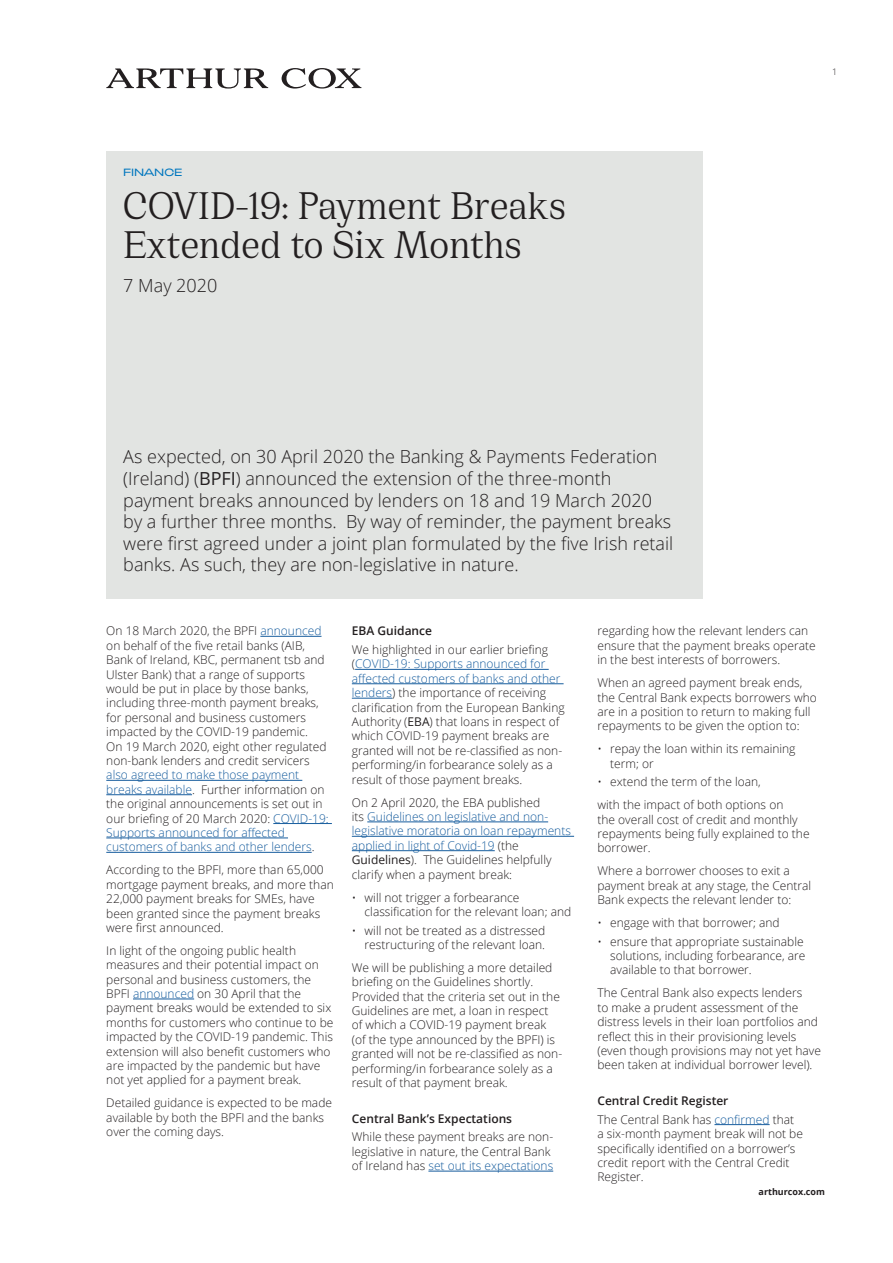
<style>
.page{position:relative;width:893px;height:1263px;background:#fff}
.page>*{position:absolute;margin:0;border:0;box-sizing:border-box;transform-origin:0 0}
.t1{font:42px/39px "Earlsfort";letter-spacing:-.005em;color:#231f20}
.Stand_first{font:300 18px/21.6px "Open Sans";color:#231f20}
.t2{font:300 12px/14.4px "Open Sans";color:#231f20}
.t3{font:300 12px/14.4px "Open Sans";color:#175d9e}
.Subtitle_style{font:600 12px "Open Sans";color:#231f20}
.Page_heading{font:300 10.5px "Adieu";letter-spacing:-.02em;color:#0076be}
.t4{font:700 9px "Open Sans";color:#231f20}
.t5{font:300 9px "Open Sans";color:#231f20}
.s1{font-weight:400}
.s2{color:#175d9e}
.s3{color:#231f20}
.s4{font-weight:400;color:#231f20}
</style>
<div class="page">
<div style="left:106px;top:151px;width:596px;height:447px;background:#e2e4e2"></div>
<hr style="left:260px;top:636px;width:61px;height:1px;background:#175d9e">
<hr style="left:106px;top:780px;width:196px;height:1px;background:#175d9e">
<hr style="left:106px;top:794px;width:86px;height:1px;background:#175d9e">
<hr style="left:273px;top:823px;width:59px;height:1px;background:#175d9e">
<hr style="left:106px;top:838px;width:182px;height:1px;background:#175d9e">
<hr style="left:106px;top:852px;width:206px;height:1px;background:#175d9e">
<hr style="left:133px;top:999px;width:61px;height:1px;background:#175d9e">
<hr style="left:355px;top:669px;width:194px;height:1px;background:#175d9e">
<hr style="left:352px;top:683px;width:212px;height:1px;background:#175d9e">
<hr style="left:352px;top:698px;width:40px;height:1px;background:#175d9e">
<hr style="left:367px;top:821px;width:181px;height:1px;background:#175d9e">
<hr style="left:352px;top:836px;width:222px;height:1px;background:#175d9e">
<hr style="left:352px;top:850px;width:143px;height:1px;background:#175d9e">
<hr style="left:428px;top:1171px;width:125px;height:1px;background:#175d9e">
<hr style="left:714px;top:1124px;width:56px;height:1px;background:#175d9e">
<svg style="left:106px;top:68px;width:255px;height:21px"></svg>
<p class="Page_heading" style="left:123px;top:166px;width:61px">FINANCE</p>
<p class="t1" style="left:123px;top:186px;width:444px">COVID-19: Payment Breaks<br>Extended to Six Months</p>
<p class="Stand_first" style="left:123px;top:275px;width:96px">7 May 2020</p>
<p class="t5" style="left:832px;top:65px;width:7px">1</p>
<p class="Stand_first" style="left:123px;top:446px;width:551px">As expected, on 30 April 2020 the Banking &amp; Payments Federation (Ireland) (<span class="s1">BPFI</span>) announced the extension of the three-month payment breaks announced by lenders on 18 and 19 March 2020 by a further three months. By way of reminder, the payment breaks were first agreed under a joint plan formulated by the five Irish retail banks. As such, they are non-legislative in nature.</p>
<p class="t2" style="left:106px;top:623px;width:224px">On 18 March 2020, the BPFI <span class="s2">announced </span>on behalf of the five retail banks (AIB, Bank of Ireland, KBC, permanent tsb and Ulster Bank) that a range of supports would be put in place by those banks, including three-month payment breaks, for personal and business customers impacted by the COVID-19 pandemic.<br>On 19 March 2020, eight other regulated non-bank lenders and credit servicers <span class="s2">also agreed to make those payment breaks available</span>. Further information on the original announcements is set out in our briefing of 20 March 2020: <span class="s2">COVID-19:<br>Supports announced for affected customers of banks and other lenders</span>.</p>
<p class="t2" style="left:106px;top:862px;width:229px">According to the BPFI, more than 65,000 mortgage payment breaks, and more than 22,000 payment breaks for SMEs, have been granted since the payment breaks were first announced.</p>
<p class="t2" style="left:106px;top:943px;width:229px">In light of the ongoing public health measures and their potential impact on personal and business customers, the BPFI <span class="s2">announced</span> on 30 April that the payment breaks would be extended to six months for customers who continue to be impacted by the COVID-19 pandemic. This extension will also benefit customers who are impacted by the pandemic but have not yet applied for a payment break.</p>
<p class="t2" style="left:106px;top:1095px;width:227px">Detailed guidance is expected to be made available by both the BPFI and the banks over the coming days.</p>
<p class="Subtitle_style" style="left:352px;top:623px;width:82px">EBA Guidance</p>
<p class="t2" style="left:352px;top:642px;width:214px">We highlighted in our earlier briefing (<span class="s2">COVID-19: Supports announced for affected customers of banks and other lenders</span>) the importance of receiving clarification from the European Banking Authority (<span class="s1">EBA</span>) that loans in respect of which COVID-19 payment breaks are granted will not be re-classified as non&shy;performing/in forbearance solely as a result of those payment breaks.</p>
<p class="t3" style="left:352px;top:795px;width:221px"><span class="s3">On 2 April 2020, the EBA published<br>its</span> Guidelines on legislative and non&shy;legislative moratoria on loan repayments applied in light of Covid-19 <span class="s3">(the </span><span class="s4">Guidelines</span><span class="s3">). The Guidelines helpfully clarify when a payment break:</span></p>
<p class="t2" style="left:365px;top:890px;width:208px;text-indent:-13px">• will not trigger a forbearance classification for the relevant loan; and</p>
<p class="t2" style="left:352px;top:923px;width:195px;text-align:right">• will not be treated as a distressed restructuring of the relevant loan.</p>
<p class="t2" style="left:352px;top:960px;width:212px">We will be publishing a more detailed briefing on the Guidelines shortly.<br>Provided that the criteria set out in the Guidelines are met, a loan in respect<br>of which a COVID-19 payment break (of the type announced by the BPFI) is granted will not be re-classified as non&shy;performing/in forbearance solely as a result of that payment break.</p>
<p class="Subtitle_style" style="left:352px;top:1110px;width:162px">Central Bank’s Expectations</p>
<p class="t2" style="left:352px;top:1129px;width:203px">While these payment breaks are non&shy;legislative in nature, the Central Bank of Ireland has <span class="s2">set out its expectations</span></p>
<p class="t2" style="left:597px;top:623px;width:220px">regarding how the relevant lenders can ensure that the payment breaks operate in the best interests of borrowers.</p>
<p class="t2" style="left:597px;top:675px;width:221px">When an agreed payment break ends, the Central Bank expects borrowers who are in a position to return to making full repayments to be given the option to:</p>
<p class="t2" style="left:610px;top:741px;width:187px;text-indent:-13px">• repay the loan within its remaining term; or</p>
<p class="t2" style="left:597px;top:774px;width:165px">• extend the term of the loan,</p>
<p class="t2" style="left:597px;top:797px;width:214px">with the impact of both options on<br>the overall cost of credit and monthly repayments being fully explained to the borrower.</p>
<p class="t2" style="left:597px;top:863px;width:215px">Where a borrower chooses to exit a payment break at any stage, the Central<br>Bank expects the relevant lender to:</p>
<p class="t2" style="left:597px;top:915px;width:184px">• engage with that borrower; and</p>
<p class="t2" style="left:610px;top:934px;width:197px;text-indent:-13px">• ensure that appropriate sustainable solutions, including forbearance, are available to that borrower.</p>
<p class="t2" style="left:597px;top:985px;width:225px">The Central Bank also expects lenders<br>to make a prudent assessment of the distress levels in their loan portfolios and reflect this in their provisioning levels (even though provisions may not yet have been taken at individual borrower level).</p>
<p class="Subtitle_style" style="left:597px;top:1092px;width:133px">Central Credit Register</p>
<p class="t2" style="left:597px;top:1112px;width:207px">The Central Bank has <span class="s2">confirmed</span> that a six-month payment break will not be specifically identified on a borrower’s credit report with the Central Credit<br>Register.</p>
<p class="t4" style="left:759px;top:1185px;width:68px">arthurcox.com</p>
</div>
